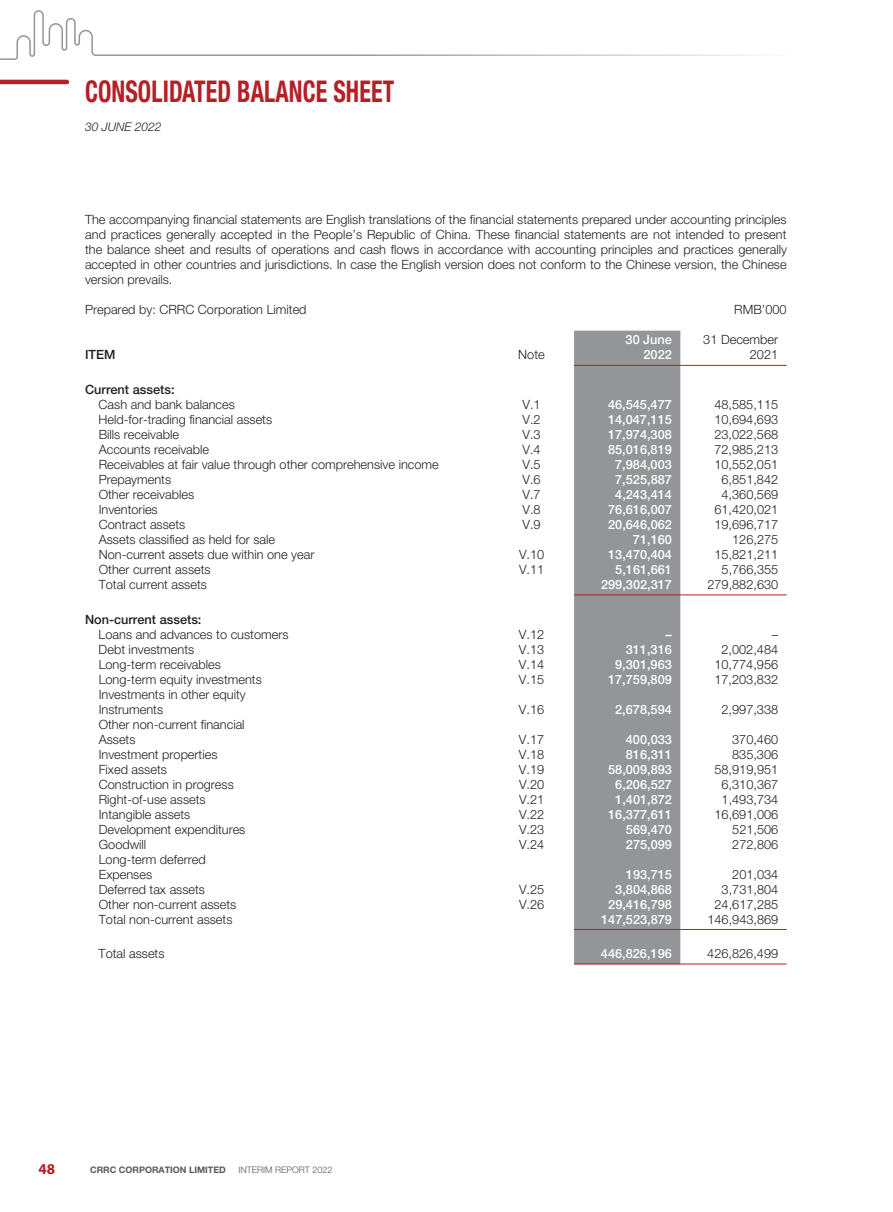
<style>
.page{position:relative;width:893px;height:1212px;background:#fff}
.page>*{position:absolute;margin:0;border:0;box-sizing:border-box;transform-origin:0 0}
.t1{font:700 condensed 30px "Helvetica Neue LT Std";letter-spacing:.005em;color:#b51f27;scale:.8 1}
.t2{font:700 15px "Myriad Pro";color:#b51f27}
.t3{font:300 12.75px/15px "Helvetica Neue LT Std";color:#231f20}
.t4{font:500 12.75px/15px "Helvetica Neue LT Std";color:#fff;text-align:right}
.t5{font:500 12.75px "Helvetica Neue LT Std";color:#231f20}
.t6{font:italic 300 12px "Helvetica Neue LT Std";color:#231f20}
.t7{font:700 9px "Helvetica Neue LT Std";color:#57585a}
.t8{font:300 9px "Helvetica Neue LT Std";color:#57585a}
</style>
<div class="page">
<hr style="left:0;top:80px;width:67px;height:4px;background:#b51f27">
<svg style="left:0;top:10px;width:758px;height:50px"></svg>
<div style="left:574px;top:331px;width:106px;height:632px;background:#939598"></div>
<hr style="left:574px;top:365px;width:106px;height:1px;background:#b51f27">
<hr style="left:680px;top:365px;width:107px;height:1px;background:#b51f27">
<hr style="left:574px;top:594px;width:106px;height:1px;background:#b51f27">
<hr style="left:680px;top:594px;width:107px;height:1px;background:#b51f27">
<hr style="left:574px;top:929px;width:106px;height:1px;background:#b51f27">
<hr style="left:680px;top:929px;width:107px;height:1px;background:#b51f27">
<hr style="left:574px;top:963px;width:106px;height:1px;background:#b51f27">
<hr style="left:680px;top:963px;width:107px;height:1px;background:#b51f27">
<h1 class="t1" style="left:85px;top:73px;width:388px">CONSOLIDATED BALANCE SHEET</h1>
<p class="t6" style="left:85px;top:120px;width:78px">30 JUNE 2022</p>
<p class="t3" style="left:85px;top:212px;width:703px;text-align:justify">The accompanying financial statements are English translations of the financial statements prepared under accounting principles and practices generally accepted in the People’s Republic of China. These financial statements are not intended to present the balance sheet and results of operations and cash flows in accordance with accounting principles and practices generally accepted in other countries and jurisdictions. In case the English version does not conform to the Chinese version, the Chinese version prevails.</p>
<p class="t3" style="left:85px;top:302px;width:223px">Prepared by: CRRC Corporation Limited</p>
<p class="t3" style="left:734px;top:302px;width:54px">RMB’000</p>
<p class="t5" style="left:85px;top:347px;width:32px">ITEM</p>
<p class="t3" style="left:518px;top:347px;width:28px">Note</p>
<p class="t4" style="left:626px;top:332px;width:48px">30 June<br>2022</p>
<p class="t3" style="left:703px;top:332px;width:76px;text-align:right">31 December<br>2021</p>
<p class="t5" style="left:85px;top:382px;width:91px">Current assets:</p>
<p class="t3" style="left:99px;top:397px;width:138px">Cash and bank balances</p>
<p class="t3" style="left:522px;top:397px;width:20px">V.1</p>
<p class="t4" style="left:608px;top:397px;width:65px">46,545,477</p>
<p class="t3" style="left:714px;top:397px;width:65px">48,585,115</p>
<p class="t3" style="left:99px;top:412px;width:175px">Held-for-trading financial assets</p>
<p class="t3" style="left:522px;top:412px;width:20px">V.2</p>
<p class="t4" style="left:608px;top:412px;width:65px">14,047,115</p>
<p class="t3" style="left:714px;top:412px;width:65px">10,694,693</p>
<p class="t3" style="left:99px;top:427px;width:82px">Bills receivable</p>
<p class="t3" style="left:522px;top:427px;width:20px">V.3</p>
<p class="t4" style="left:608px;top:427px;width:65px">17,974,308</p>
<p class="t3" style="left:714px;top:427px;width:65px">23,022,568</p>
<p class="t3" style="left:99px;top:442px;width:112px">Accounts receivable</p>
<p class="t3" style="left:522px;top:442px;width:20px">V.4</p>
<p class="t4" style="left:608px;top:442px;width:65px">85,016,819</p>
<p class="t3" style="left:714px;top:442px;width:65px">72,985,213</p>
<p class="t3" style="left:99px;top:457px;width:342px">Receivables at fair value through other comprehensive income</p>
<p class="t3" style="left:522px;top:457px;width:20px">V.5</p>
<p class="t4" style="left:615px;top:457px;width:58px">7,984,003</p>
<p class="t3" style="left:714px;top:457px;width:65px">10,552,051</p>
<p class="t3" style="left:99px;top:472px;width:74px">Prepayments</p>
<p class="t3" style="left:522px;top:472px;width:20px">V.6</p>
<p class="t4" style="left:615px;top:472px;width:58px">7,525,887</p>
<p class="t3" style="left:721px;top:472px;width:58px">6,851,842</p>
<p class="t3" style="left:99px;top:487px;width:97px">Other receivables</p>
<p class="t3" style="left:522px;top:487px;width:20px">V.7</p>
<p class="t4" style="left:615px;top:487px;width:58px">4,243,414</p>
<p class="t3" style="left:721px;top:487px;width:58px">4,360,569</p>
<p class="t3" style="left:99px;top:502px;width:61px">Inventories</p>
<p class="t3" style="left:522px;top:502px;width:20px">V.8</p>
<p class="t4" style="left:608px;top:502px;width:65px">76,616,007</p>
<p class="t3" style="left:714px;top:502px;width:65px">61,420,021</p>
<p class="t3" style="left:99px;top:517px;width:88px">Contract assets</p>
<p class="t3" style="left:523px;top:517px;width:20px">V.9</p>
<p class="t4" style="left:608px;top:517px;width:65px">20,646,062</p>
<p class="t3" style="left:714px;top:517px;width:65px">19,696,717</p>
<p class="t3" style="left:99px;top:532px;width:178px">Assets classified as held for sale</p>
<p class="t4" style="left:633px;top:532px;width:40px">71,160</p>
<p class="t3" style="left:732px;top:532px;width:48px">126,275</p>
<p class="t3" style="left:99px;top:547px;width:217px">Non-current assets due within one year</p>
<p class="t3" style="left:519px;top:547px;width:27px">V.10</p>
<p class="t4" style="left:608px;top:547px;width:65px">13,470,404</p>
<p class="t3" style="left:714px;top:547px;width:65px">15,821,211</p>
<p class="t3" style="left:99px;top:562px;width:113px">Other current assets</p>
<p class="t3" style="left:519px;top:562px;width:27px">V.11</p>
<p class="t4" style="left:615px;top:562px;width:58px">5,161,661</p>
<p class="t3" style="left:722px;top:562px;width:58px">5,766,355</p>
<p class="t3" style="left:99px;top:577px;width:110px">Total current assets</p>
<p class="t4" style="left:601px;top:577px;width:72px">299,302,317</p>
<p class="t3" style="left:707px;top:577px;width:72px">279,882,630</p>
<p class="t5" style="left:85px;top:611px;width:118px">Non-current assets:</p>
<p class="t3" style="left:99px;top:626px;width:191px">Loans and advances to customers</p>
<p class="t3" style="left:519px;top:626px;width:27px">V.12</p>
<p class="t4" style="left:665px;top:626px;width:8px">–</p>
<p class="t3" style="left:772px;top:626px;width:8px">–</p>
<p class="t3" style="left:99px;top:641px;width:97px">Debt investments</p>
<p class="t3" style="left:519px;top:641px;width:27px">V.13</p>
<p class="t4" style="left:626px;top:641px;width:48px">311,316</p>
<p class="t3" style="left:721px;top:641px;width:58px">2,002,484</p>
<p class="t3" style="left:99px;top:656px;width:124px">Long-term receivables</p>
<p class="t3" style="left:519px;top:656px;width:27px">V.14</p>
<p class="t4" style="left:615px;top:656px;width:58px">9,301,963</p>
<p class="t3" style="left:714px;top:656px;width:65px">10,774,956</p>
<p class="t3" style="left:99px;top:671px;width:165px">Long-term equity investments</p>
<p class="t3" style="left:519px;top:671px;width:27px">V.15</p>
<p class="t4" style="left:608px;top:671px;width:65px">17,759,809</p>
<p class="t3" style="left:714px;top:671px;width:65px">17,203,832</p>
<p class="t3" style="left:99px;top:686px;width:149px">Investments in other equity<br>Instruments</p>
<p class="t3" style="left:519px;top:701px;width:27px">V.16</p>
<p class="t4" style="left:615px;top:701px;width:58px">2,678,594</p>
<p class="t3" style="left:721px;top:701px;width:58px">2,997,338</p>
<p class="t3" style="left:99px;top:716px;width:147px">Other non-current financial<br>Assets</p>
<p class="t3" style="left:519px;top:731px;width:27px">V.17</p>
<p class="t4" style="left:626px;top:731px;width:48px">400,033</p>
<p class="t3" style="left:732px;top:731px;width:48px">370,460</p>
<p class="t3" style="left:99px;top:746px;width:120px">Investment properties</p>
<p class="t3" style="left:519px;top:746px;width:27px">V.18</p>
<p class="t4" style="left:626px;top:746px;width:48px">816,311</p>
<p class="t3" style="left:732px;top:746px;width:48px">835,306</p>
<p class="t3" style="left:99px;top:761px;width:70px">Fixed assets</p>
<p class="t3" style="left:519px;top:761px;width:27px">V.19</p>
<p class="t4" style="left:608px;top:761px;width:65px">58,009,893</p>
<p class="t3" style="left:714px;top:761px;width:65px">58,919,951</p>
<p class="t3" style="left:99px;top:776px;width:137px">Construction in progress</p>
<p class="t3" style="left:519px;top:776px;width:27px">V.20</p>
<p class="t4" style="left:615px;top:776px;width:58px">6,206,527</p>
<p class="t3" style="left:722px;top:776px;width:58px">6,310,367</p>
<p class="t3" style="left:99px;top:791px;width:108px">Right-of-use assets</p>
<p class="t3" style="left:519px;top:791px;width:27px">V.21</p>
<p class="t4" style="left:615px;top:791px;width:58px">1,401,872</p>
<p class="t3" style="left:722px;top:791px;width:58px">1,493,734</p>
<p class="t3" style="left:99px;top:806px;width:93px">Intangible assets</p>
<p class="t3" style="left:519px;top:806px;width:27px">V.22</p>
<p class="t4" style="left:608px;top:806px;width:65px">16,377,611</p>
<p class="t3" style="left:714px;top:806px;width:65px">16,691,006</p>
<p class="t3" style="left:99px;top:821px;width:148px">Development expenditures</p>
<p class="t3" style="left:519px;top:821px;width:27px">V.23</p>
<p class="t4" style="left:626px;top:821px;width:48px">569,470</p>
<p class="t3" style="left:732px;top:821px;width:48px">521,506</p>
<p class="t3" style="left:99px;top:836px;width:49px">Goodwill</p>
<p class="t3" style="left:519px;top:836px;width:27px">V.24</p>
<p class="t4" style="left:626px;top:836px;width:48px">275,099</p>
<p class="t3" style="left:732px;top:836px;width:48px">272,806</p>
<p class="t3" style="left:99px;top:851px;width:108px">Long-term deferred<br>Expenses</p>
<p class="t4" style="left:626px;top:866px;width:48px">193,715</p>
<p class="t3" style="left:732px;top:866px;width:48px">201,034</p>
<p class="t3" style="left:99px;top:881px;width:108px">Deferred tax assets</p>
<p class="t3" style="left:519px;top:881px;width:27px">V.25</p>
<p class="t4" style="left:615px;top:881px;width:58px">3,804,868</p>
<p class="t3" style="left:722px;top:881px;width:58px">3,731,804</p>
<p class="t3" style="left:99px;top:896px;width:139px">Other non-current assets</p>
<p class="t3" style="left:519px;top:896px;width:27px">V.26</p>
<p class="t4" style="left:608px;top:896px;width:65px">29,416,798</p>
<p class="t3" style="left:714px;top:896px;width:65px">24,617,285</p>
<p class="t3" style="left:99px;top:911px;width:135px">Total non-current assets</p>
<p class="t4" style="left:601px;top:911px;width:72px">147,523,879</p>
<p class="t3" style="left:707px;top:911px;width:72px">146,943,869</p>
<p class="t3" style="left:99px;top:946px;width:67px">Total assets</p>
<p class="t4" style="left:601px;top:946px;width:72px">446,826,196</p>
<p class="t3" style="left:707px;top:946px;width:72px">426,826,499</p>
<p class="t2" style="left:38px;top:1159px;width:18px">48</p>
<p class="t7" style="left:90px;top:1164px;width:137px">CRRC CORPORATION LIMITED</p>
<p class="t8" style="left:238px;top:1165px;width:95px">INTERIM REPORT 2022</p>
</div>
